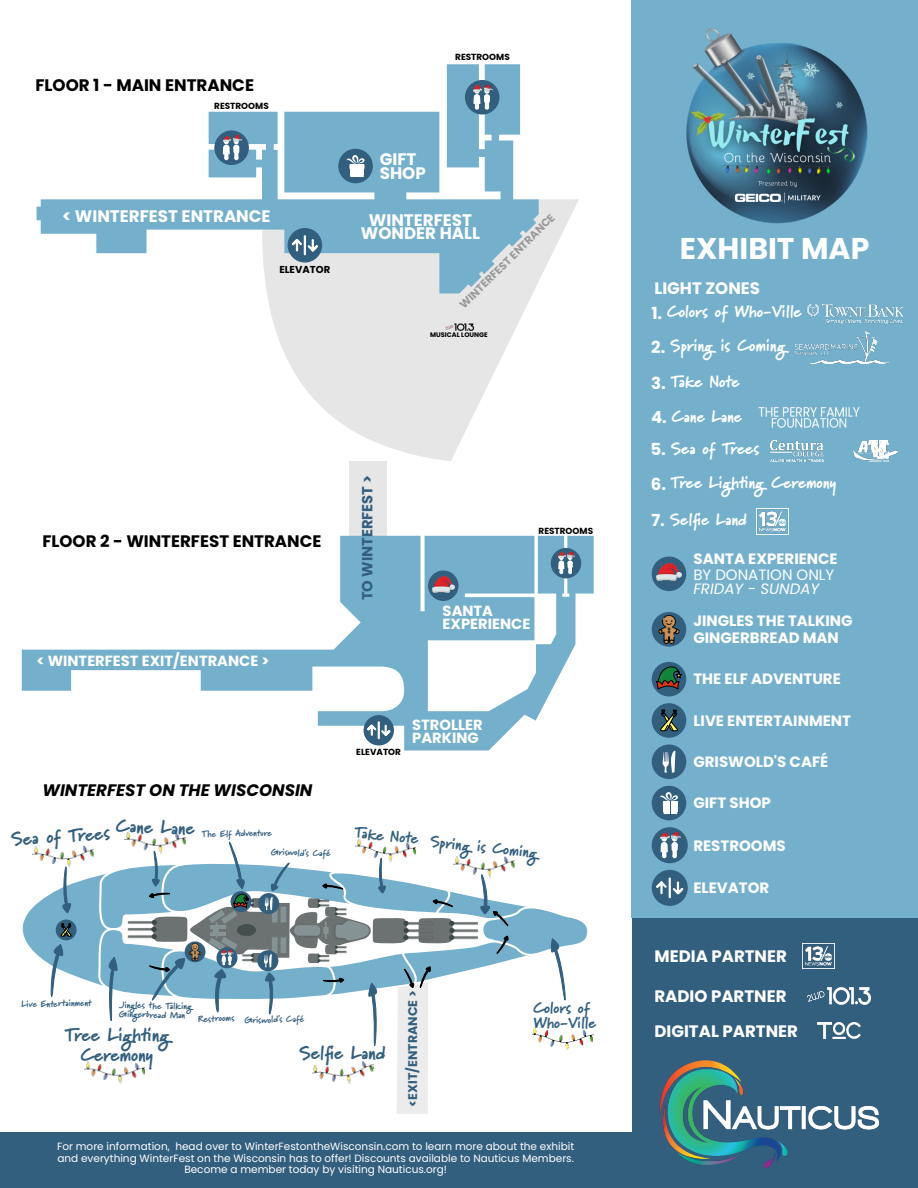
<style>
.page{position:relative;width:918px;height:1188px;background:#335f7f}
.page>*{position:absolute;margin:0;border:0;box-sizing:border-box;transform-origin:0 0}
.t1{font:700 30px "Poppins";color:#fff}
.t2{font:900 18.6px/19.5px "Marydale";color:#335f7f;text-align:center}
.t3{font:700 16.65px/14.7px "Poppins";color:#fff}
.t4{font:900 16.65px "Marydale";color:#fff}
.t5{font:700 16.65px "Poppins";color:#000}
.t6{font:italic 700 16.65px "Poppins";color:#000}
.t7{font:900 16.65px "Marydale";letter-spacing:-.025em;color:#fff}
.t8{font:900 15.45px/15px "Marydale";color:#335f7f}
.t9{font:700 15px/16.5px "Poppins";color:#fff}
.t10{font:15px "Poppins";color:#fff}
.t11{font:italic 15px "Poppins";color:#fff}
.t12{font:700 14.7px/12.9px "Poppins";color:#fff}
.t13{font:700 14.7px "Poppins";color:#335f7f}
.t14{font:700 12.6px "Poppins";color:#335f7f}
.t15{font:700 10.95px "Poppins";color:#9a9a9a}
.t16{font:10.5px/11.6px "Poppins";color:#fff;text-align:center}
.t17{font:700 10.05px "Poppins";color:#000}
.t18{font:900 9.15px "Marydale";color:#335f7f}
.t19{font:900 9px/9px "Marydale";color:#335f7f}
.t20{font:700 8.85px "Poppins";color:#000}
.t21{font:700 6.6px "Poppins";color:#000}
.s1{font-family:"Poppins";font-weight:700}
</style>
<div class="page">
<div style="left:0;top:0;width:631px;height:1132px;background:#fff"></div>
<div style="left:631px;top:0;width:287px;height:917px;background:#74b0cc"></div>
<img style="left:590px;top:1034px;width:4px;height:9px">
<svg style="left:22px;top:831px;width:568px;height:283px"></svg>
<div style="left:652px;top:612px;width:34px;height:35px;background:#335f7f;border-radius:50%"></div>
<img style="left:655px;top:615px;width:28px;height:29px">
<div style="left:652px;top:662px;width:34px;height:34px;background:#335f7f;border-radius:50%"></div>
<svg style="left:656px;top:664px;width:27px;height:26px"></svg>
<div style="left:652px;top:703px;width:34px;height:35px;background:#335f7f;border-radius:50%"></div>
<svg style="left:660px;top:709px;width:18px;height:23px"></svg>
<div style="left:652px;top:745px;width:34px;height:34px;background:#335f7f;border-radius:50%"></div>
<svg style="left:663px;top:751px;width:12px;height:22px"></svg>
<div style="left:349px;top:461px;width:38px;height:90px;background:#e6e6e6"></div>
<svg style="left:22px;top:536px;width:572px;height:214px"></svg>
<div style="left:428px;top:571px;width:31px;height:30px;background:#335f7f;border-radius:50%"></div>
<img style="left:432px;top:577px;width:22px;height:15px">
<div style="left:551px;top:548px;width:30px;height:30px;background:#335f7f;border-radius:50%"></div>
<svg style="left:558px;top:552px;width:17px;height:22px"></svg>
<div style="left:364px;top:715px;width:30px;height:30px;background:#335f7f;border-radius:50%"></div>
<svg style="left:365px;top:720px;width:27px;height:20px"></svg>
<div style="left:652px;top:557px;width:34px;height:34px;background:#335f7f;border-radius:50%"></div>
<img style="left:657px;top:564px;width:24px;height:17px">
<div style="left:652px;top:870px;width:36px;height:36px;background:#335f7f;border-radius:50%"></div>
<svg style="left:654px;top:877px;width:31px;height:22px"></svg>
<svg style="left:267px;top:199px;width:312px;height:262px;fill:#e6e6e6"></svg>
<svg style="left:37px;top:64px;width:502px;height:229px"></svg>
<div style="left:465px;top:80px;width:35px;height:35px;background:#335f7f;border-radius:50%"></div>
<div style="left:338px;top:149px;width:35px;height:34px;background:#335f7f;border-radius:50%"></div>
<div style="left:288px;top:228px;width:34px;height:35px;background:#335f7f;border-radius:50%"></div>
<svg style="left:346px;top:155px;width:19px;height:22px"></svg>
<svg style="left:473px;top:85px;width:20px;height:25px"></svg>
<div style="left:214px;top:130px;width:35px;height:35px;background:#335f7f;border-radius:50%"></div>
<svg style="left:223px;top:135px;width:19px;height:25px"></svg>
<svg style="left:290px;top:235px;width:30px;height:21px"></svg>
<img style="left:445px;top:323px;width:28px;height:8px">
<div style="left:652px;top:786px;width:34px;height:34px;background:#335f7f;border-radius:50%"></div>
<svg style="left:660px;top:792px;width:18px;height:22px"></svg>
<div style="left:652px;top:827px;width:36px;height:36px;background:#335f7f;border-radius:50%"></div>
<svg style="left:661px;top:832px;width:20px;height:26px"></svg>
<img style="left:686px;top:28px;width:182px;height:196px">
<img style="left:659px;top:1060px;width:221px;height:109px">
<img style="left:807px;top:304px;width:97px;height:21px">
<img style="left:869px;top:440px;width:20px;height:1px">
<img style="left:854px;top:441px;width:44px;height:21px">
<img style="left:770px;top:440px;width:53px;height:21px">
<img style="left:756px;top:509px;width:33px;height:25px">
<img style="left:802px;top:943px;width:33px;height:26px">
<img style="left:817px;top:1023px;width:43px;height:16px">
<img style="left:807px;top:987px;width:64px;height:18px">
<img style="left:795px;top:332px;width:95px;height:31px">
<img style="left:758px;top:407px;width:102px;height:20px">
<h3 class="t5" style="left:36px;top:73px;width:220px">FLOOR 1 - MAIN ENTRANCE</h3>
<p class="t20" style="left:214px;top:99px;width:56px">RESTROOMS</p>
<h3 class="t3" style="left:62px;top:209px;width:210px">&lt; WINTERFEST ENTRANCE</h3>
<p class="t17" style="left:279px;top:263px;width:52px">ELEVATOR</p>
<p class="t20" style="left:455px;top:51px;width:56px">RESTROOMS</p>
<h3 class="t3" style="left:380px;top:151px;width:48px">GIFT<br>SHOP</h3>
<p class="t15" style="left:456px;top:301px;width:130px;rotate:-45deg">WINTERFEST ENTRANCE</p>
<h3 class="t3" style="left:361px;top:213px;width:121px;line-height:13.4px;text-align:center">WINTERFEST<br>WONDER HALL</h3>
<p class="t21" style="left:430px;top:330px;width:59px">MUSICAL LOUNGE</p>
<h3 class="t5" style="left:43px;top:529px;width:280px">FLOOR 2 - WINTERFEST ENTRANCE</h3>
<h3 class="t12" style="left:37px;top:654px;width:234px">&lt; WINTERFEST EXIT/ENTRANCE &gt;</h3>
<h3 class="t6" style="left:43px;top:779px;width:271px">WINTERFEST ON THE WISCONSIN</h3>
<h2 class="t2" style="left:116px;top:818px;width:80px;rotate:2deg">Cane Lane</h2>
<p class="t18" style="left:202px;top:831px;width:71px;rotate:-2deg">The Elf Adventure</p>
<h2 class="t2" style="left:10px;top:832px;width:101px;rotate:-4deg">Sea of Trees</h2>
<p class="t18" style="left:271px;top:849px;width:61px;rotate:1deg">Griswold's Café</p>
<h3 class="t13" style="left:357px;top:600px;width:127px;rotate:-90deg">TO WINTERFEST &gt;</h3>
<p class="t20" style="left:539px;top:525px;width:56px">RESTROOMS</p>
<h3 class="t12" style="left:443px;top:605px;width:89px">SANTA<br>EXPERIENCE</h3>
<p class="t20" style="left:356px;top:746px;width:46px">ELEVATOR</p>
<h3 class="t12" style="left:412px;top:719px;width:72px">STROLLER<br>PARKING</h3>
<h3 class="t8" style="left:355px;top:827px;width:66px;rotate:5deg">Take Note</h3>
<h3 class="t8" style="left:431px;top:836px;width:109px;rotate:6deg">Spring is Coming</h3>
<p class="t18" style="left:21px;top:1001px;width:72px;rotate:-2deg">Live Entertainment</p>
<h2 class="t2" style="left:65px;top:1028px;width:106px">Tree Lighting<br>Ceremony</h2>
<p class="t19" style="left:119px;top:1002px;width:74px;rotate:1deg">Jingles the Talking<br>Gingerbread Man</p>
<p class="t18" style="left:198px;top:1016px;width:38px;rotate:-2deg">Restrooms</p>
<p class="t18" style="left:244px;top:1017px;width:61px;rotate:-2deg">Griswold's Café</p>
<h2 class="t2" style="left:299px;top:1046px;width:88px">Selfie Land</h2>
<p class="t14" style="left:404px;top:1107px;width:117px;rotate:-90deg">&lt;EXIT/ENTRANCE &gt;</p>
<h3 class="t8" style="left:533px;top:1002px;width:64px">Colors of<br>Who-Ville</h3>
<p class="t16" style="left:57px;top:1141px;width:519px">For more information, head over to WinterFestontheWisconsin.com to learn more about the exhibit and everything WinterFest on the Wisconsin has to offer! Discounts available to Nauticus Members.<br>Become a member today by visiting Nauticus.org!</p>
<h1 class="t1" style="left:680px;top:228px;width:191px">EXHIBIT MAP</h1>
<h3 class="t3" style="left:654px;top:281px;width:107px">LIGHT ZONES</h3>
<h3 class="t4" style="left:651px;top:306px;width:152px"><span class="s1">1.</span> Colors of Who-Ville</h3>
<h3 class="t4" style="left:651px;top:340px;width:136px"><span class="s1">2.</span> Spring is Coming</h3>
<h3 class="t7" style="left:651px;top:376px;width:90px"><span class="s1">3.</span> Take Note</h3>
<h3 class="t4" style="left:651px;top:411px;width:93px"><span class="s1">4.</span> Cane Lane</h3>
<h3 class="t4" style="left:650px;top:443px;width:110px"><span class="s1">5.</span> Sea of Trees</h3>
<h3 class="t4" style="left:651px;top:477px;width:187px"><span class="s1">6.</span> Tree Lighting Ceremony</h3>
<h3 class="t4" style="left:651px;top:513px;width:97px"><span class="s1">7.</span> Selfie Land</h3>
<h3 class="t9" style="left:694px;top:551px;width:146px">SANTA EXPERIENCE</h3>
<h3 class="t10" style="left:693px;top:564px;width:142px">BY DONATION ONLY</h3>
<h3 class="t11" style="left:693px;top:578px;width:127px">FRIDAY - SUNDAY</h3>
<h3 class="t9" style="left:693px;top:613px;width:161px">JINGLES THE TALKING<br>GINGERBREAD MAN</h3>
<h3 class="t9" style="left:693px;top:671px;width:149px">THE ELF ADVENTURE</h3>
<h3 class="t9" style="left:693px;top:713px;width:159px">LIVE ENTERTAINMENT</h3>
<h3 class="t9" style="left:693px;top:754px;width:137px">GRISWOLD'S CAFÉ</h3>
<h3 class="t9" style="left:693px;top:795px;width:79px">GIFT SHOP</h3>
<h3 class="t9" style="left:693px;top:837px;width:94px">RESTROOMS</h3>
<h3 class="t9" style="left:693px;top:880px;width:77px">ELEVATOR</h3>
<h3 class="t3" style="left:654px;top:949px;width:134px">MEDIA PARTNER</h3>
<h3 class="t3" style="left:654px;top:978px;width:145px;line-height:35.1px">RADIO PARTNER<br>DIGITAL PARTNER</h3>
</div>
